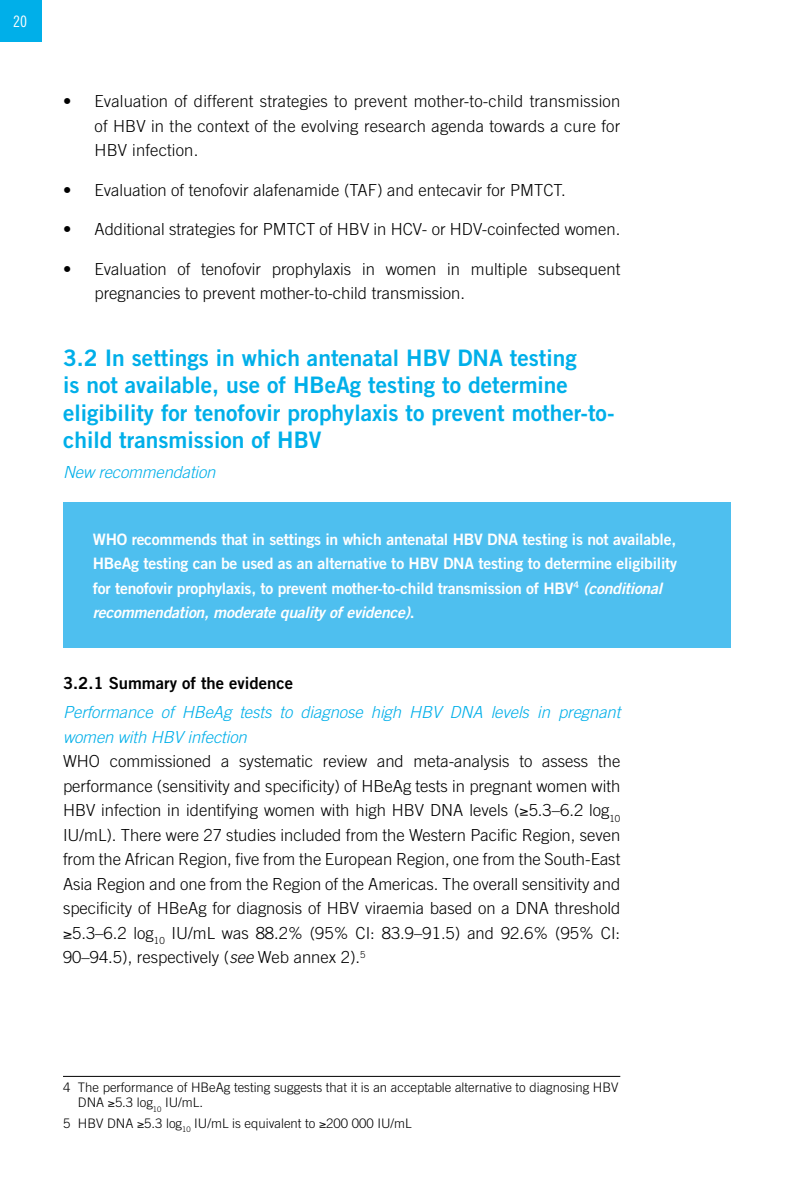
<style>
.page{position:relative;width:794px;height:1191px;background:#fff}
.page>*{position:absolute;margin:0;border:0;box-sizing:border-box;transform-origin:0 0}
.t1{font:22.75px/27.3px "Trade Gothic Bold Two";color:#00afe9}
.t2{font:300 16.62px/24.5px "Trade Gothic";color:#000;text-align:justify}
.t3{font:italic 300 16.62px/24.5px "Trade Gothic";letter-spacing:-.005em;color:#00afe9}
.t4{font:16.62px "Trade Gothic Bold Two";color:#000}
.t5{font:15.75px/24.5px "Trade Gothic Bold Two";letter-spacing:-.015em;color:#fff}
.t6{font:15.75px "Trade Gothic Cond Eighteen";color:#fff}
.t7{font:300 13.12px/15.8px "Trade Gothic";color:#000}
.s1{font-style:italic}
</style>
<div class="page">
<div style="left:0;top:0;width:41px;height:42px;background:#00afe9"></div>
<div style="left:63px;top:502px;width:668px;height:146px;background:#4ebfef"></div>
<hr style="left:63px;top:1076px;width:557px;height:1px;background:#000">
<p class="t6" style="left:13px;top:12px;width:15px">20</p>
<p class="t2" style="left:95px;top:89px;width:527px;text-indent:-32px">• Evaluation of different strategies to prevent mother-to-child transmission of HBV in the context of the evolving research agenda towards a cure for HBV infection.</p>
<p class="t2" style="left:63px;top:177px;width:504px">• Evaluation of tenofovir alafenamide (TAF) and entecavir for PMTCT.</p>
<p class="t2" style="left:63px;top:217px;width:559px">• Additional strategies for PMTCT of HBV in HCV- or HDV-coinfected women.</p>
<p class="t2" style="left:95px;top:256px;width:527px;text-indent:-32px">• Evaluation of tenofovir prophylaxis in women in multiple subsequent pregnancies to prevent mother-to-child transmission.</p>
<h1 class="t1" style="left:63px;top:344px;width:553px">3.2 In settings in which antenatal HBV DNA testing<br>is not available, use of HBeAg testing to determine eligibility for tenofovir prophylaxis to prevent mother-to&shy;child transmission of HBV</h1>
<p class="t3" style="left:63px;top:459px;width:154px">New recommendation</p>
<p class="t5" style="left:93px;top:526px;width:586px">WHO recommends that in settings in which antenatal HBV DNA testing is not available, HBeAg testing can be used as an alternative to HBV DNA testing to determine eligibility for tenofovir prophylaxis, to prevent mother-to-child transmission of HBV<sup>4</sup> <span class="s1">(conditional recommendation, moderate quality of evidence)</span>.</p>
<p class="t4" style="left:63px;top:672px;width:231px">3.2.1 Summary of the evidence</p>
<p class="t3" style="left:63px;top:700px;width:559px">Performance of HBeAg tests to diagnose high HBV DNA levels in pregnant women with HBV infection</p>
<p class="t2" style="left:63px;top:749px;width:559px">WHO commissioned a systematic review and meta-analysis to assess the performance (sensitivity and specificity) of HBeAg tests in pregnant women with HBV infection in identifying women with high HBV DNA levels (≥5.3–6.2 log<sub>10<br></sub>IU/mL). There were 27 studies included from the Western Pacific Region, seven from the African Region, five from the European Region, one from the South-East Asia Region and one from the Region of the Americas. The overall sensitivity and specificity of HBeAg for diagnosis of HBV viraemia based on a DNA threshold ≥5.3–6.2 log<sub>10</sub> IU/mL was 88.2% (95% CI: 83.9–91.5) and 92.6% (95% CI:<br>90–94.5), respectively (<span class="s1">see</span> Web annex 2).<sup>5</sup></p>
<p class="t7" style="left:78px;top:1078px;width:542px;text-indent:-15px">4 The performance of HBeAg testing suggests that it is an acceptable alternative to diagnosing HBV<br>DNA ≥5.3 log<sub>10</sub> IU/mL.</p>
<p class="t7" style="left:63px;top:1115px;width:350px">5 HBV DNA ≥5.3 log<sub>10</sub> IU/mL is equivalent to ≥200 000 IU/mL</p>
</div>
